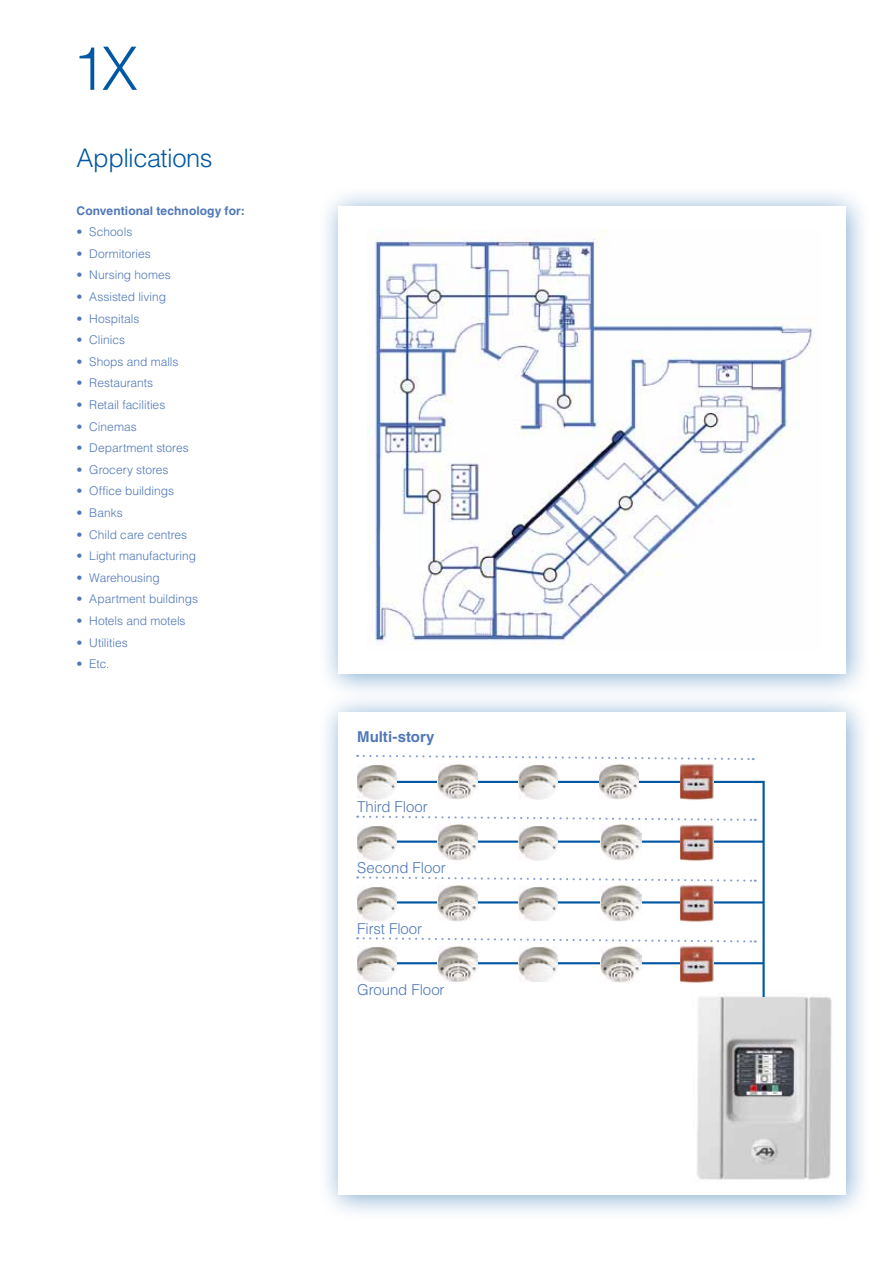
<style>
.page{position:relative;width:893px;height:1263px;background:#fff}
.page>*{position:absolute;margin:0;border:0;box-sizing:border-box;transform-origin:0 0}
.t1{font:300 60px "Helvetica LT Std";color:#0057a3}
.t2{font:300 25.5px "Helvetica LT Std";letter-spacing:-.02em;color:#0057a3}
.t3{font:300 15px "Helvetica LT Std";color:#5077b8}
.t4{font:700 15px "Helvetica LT Std";color:#5077b8}
.t5{font:300 12px "Helvetica LT Std";color:#5077b8}
.t6{font:700 12px "Helvetica LT Std";letter-spacing:.005em;color:#5077b8}
</style>
<div class="page">
<div style="left:316px;top:689px;width:555px;height:531px;background:#0057a3;opacity:.5"></div>
<div style="left:339px;top:712px;width:507px;height:483px;background:#fff"></div>
<div style="left:316px;top:183px;width:555px;height:516px;background:#0057a3;opacity:.5"></div>
<div style="left:339px;top:206px;width:507px;height:468px;background:#fff"></div>
<img style="left:368px;top:230px;width:447px;height:415px">
<img style="left:696px;top:996px;width:136px;height:184px">
<svg style="left:396px;top:780px;width:370px;height:219px"></svg>
<hr style="left:393px;top:840px;width:371px;height:3px;background:#0057a3">
<hr style="left:393px;top:901px;width:371px;height:2px;background:#0057a3">
<hr style="left:393px;top:962px;width:371px;height:2px;background:#0057a3">
<img style="left:357px;top:764px;width:39px;height:35px">
<img style="left:357px;top:825px;width:39px;height:35px">
<img style="left:357px;top:886px;width:39px;height:35px">
<img style="left:357px;top:947px;width:39px;height:35px">
<img style="left:438px;top:764px;width:40px;height:35px">
<img style="left:438px;top:825px;width:40px;height:35px">
<img style="left:438px;top:886px;width:40px;height:35px">
<img style="left:438px;top:946px;width:40px;height:36px">
<img style="left:599px;top:764px;width:40px;height:35px">
<img style="left:600px;top:825px;width:42px;height:35px">
<img style="left:600px;top:886px;width:42px;height:35px">
<img style="left:600px;top:946px;width:42px;height:36px">
<img style="left:519px;top:764px;width:39px;height:35px">
<img style="left:519px;top:825px;width:39px;height:35px">
<img style="left:519px;top:886px;width:39px;height:35px">
<img style="left:519px;top:947px;width:39px;height:35px">
<img style="left:680px;top:763px;width:33px;height:38px">
<img style="left:680px;top:823px;width:33px;height:38px">
<img style="left:680px;top:884px;width:33px;height:38px">
<img style="left:680px;top:945px;width:33px;height:38px">
<svg style="left:357px;top:754px;width:397px;height:7px"></svg>
<svg style="left:357px;top:814px;width:399px;height:8px"></svg>
<svg style="left:357px;top:875px;width:399px;height:8px"></svg>
<svg style="left:357px;top:936px;width:399px;height:7px"></svg>
<h1 class="t1" style="left:72px;top:31px;width:67px">1X</h1>
<h2 class="t2" style="left:77px;top:142px;width:138px">Applications</h2>
<p class="t6" style="left:77px;top:203px;width:170px">Conventional technology for:</p>
<p class="t5" style="left:77px;top:224px;width:57px">• Schools</p>
<p class="t5" style="left:77px;top:246px;width:76px">• Dormitories</p>
<p class="t5" style="left:77px;top:268px;width:96px">• Nursing homes</p>
<p class="t5" style="left:77px;top:289px;width:91px">• Assisted living</p>
<p class="t5" style="left:77px;top:311px;width:64px">• Hospitals</p>
<p class="t5" style="left:77px;top:332px;width:50px">• Clinics</p>
<p class="t5" style="left:77px;top:354px;width:104px">• Shops and malls</p>
<p class="t5" style="left:77px;top:376px;width:78px">• Restaurants</p>
<p class="t5" style="left:77px;top:397px;width:90px">• Retail facilities</p>
<p class="t5" style="left:77px;top:419px;width:62px">• Cinemas</p>
<p class="t5" style="left:77px;top:440px;width:114px">• Department stores</p>
<p class="t5" style="left:77px;top:462px;width:94px">• Grocery stores</p>
<p class="t5" style="left:77px;top:484px;width:99px">• Office buildings</p>
<p class="t5" style="left:77px;top:505px;width:48px">• Banks</p>
<p class="t5" style="left:77px;top:527px;width:112px">• Child care centres</p>
<p class="t5" style="left:77px;top:548px;width:121px">• Light manufacturing</p>
<p class="t5" style="left:77px;top:570px;width:85px">• Warehousing</p>
<p class="t5" style="left:77px;top:592px;width:123px">• Apartment buildings</p>
<p class="t5" style="left:77px;top:613px;width:111px">• Hotels and motels</p>
<p class="t5" style="left:77px;top:635px;width:53px">• Utilities</p>
<p class="t5" style="left:77px;top:656px;width:35px">• Etc.</p>
<p class="t4" style="left:357px;top:728px;width:79px">Multi-story</p>
<p class="t3" style="left:357px;top:797px;width:72px">Third Floor</p>
<p class="t3" style="left:357px;top:858px;width:90px">Second Floor</p>
<p class="t3" style="left:357px;top:919px;width:67px">First Floor</p>
<p class="t3" style="left:357px;top:980px;width:89px">Ground Floor</p>
</div>
